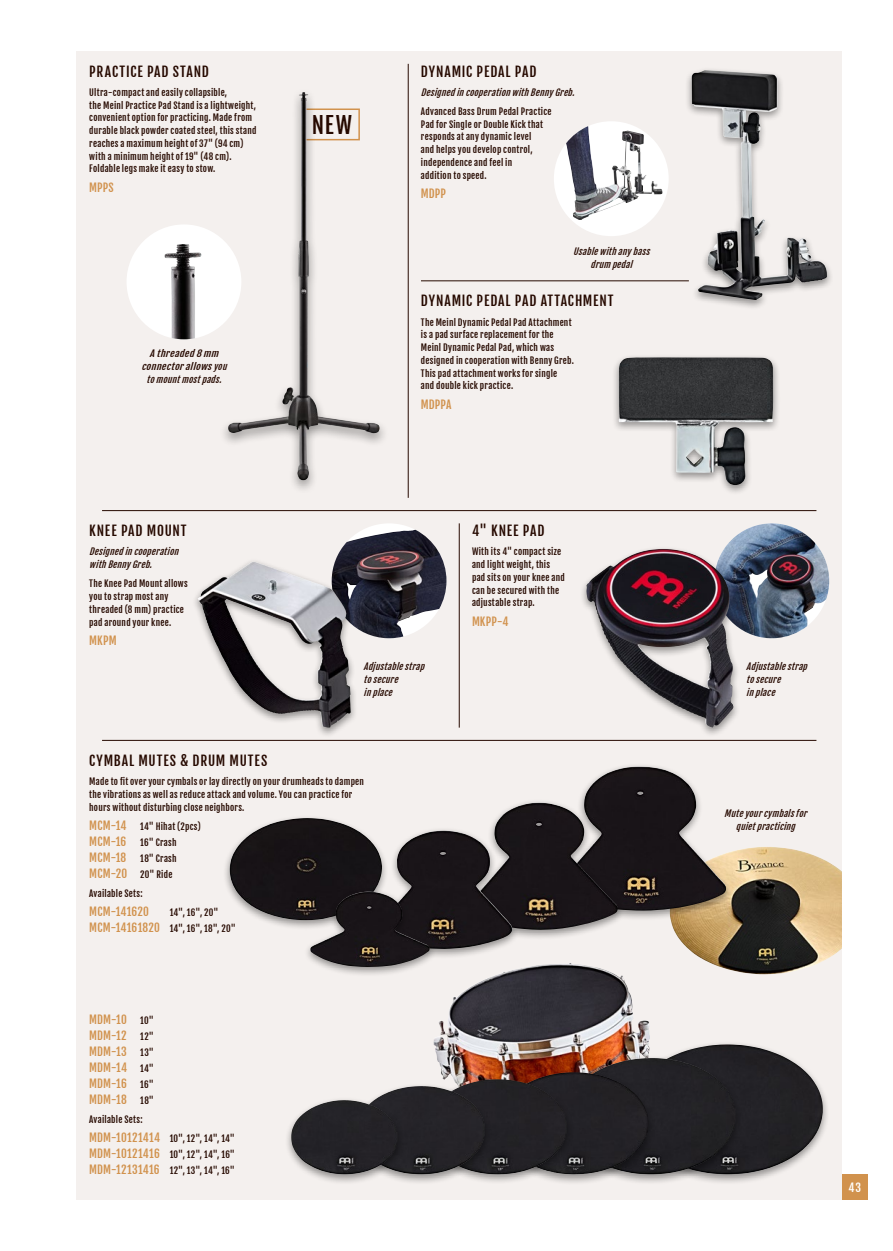
<style>
.page{position:relative;width:893px;height:1251px;background:#fff}
.page>*{position:absolute;margin:0;border:0;box-sizing:border-box;transform-origin:0 0}
.t1{font:22.5px "Fjalla One";color:#260900}
.t2{font:13.5px "Fjalla One";letter-spacing:.065em;color:#260900}
.t3{font:11.25px/15.9px "Fjalla One";letter-spacing:.015em;color:#d1924d;text-align:justify}
.t4{font:11.25px "Fjalla One";color:#fff}
.t5{font:9px/12.8px "Fjalla One";letter-spacing:.025em;color:#260900}
.t6{font:italic 9px/12.8px "Fjalla One";color:#260900}
.t7{font:italic 9px/12.8px "Fjalla One";color:#260900;text-align:center;scale:1.11 1}
.s1{font-size:11.25px;color:#d1924d}
.s2{font-size:9px;color:#260900}
</style>
<div class="page">
<div style="left:77px;top:51px;width:765px;height:1148px;background:#f4f0ee"></div>
<div style="left:842px;top:1174px;width:25px;height:25px;background:#d1924d"></div>
<hr style="left:102px;top:510px;width:714px;height:1px;background:#260900">
<hr style="left:102px;top:740px;width:714px;height:1px;background:#260900">
<hr style="left:421px;top:280px;width:268px;height:1px;background:#260900">
<hr style="left:408px;top:64px;width:1px;height:433px;background:#260900">
<hr style="left:459px;top:523px;width:1px;height:204px;background:#260900">
<svg style="left:554px;top:121px;width:115px;height:115px;background:#e4e4e6"></svg>
<img style="left:566px;top:143px;width:88px;height:77px">
<img style="left:336px;top:529px;width:110px;height:109px">
<img style="left:727px;top:523px;width:102px;height:115px">
<div style="left:127px;top:224px;width:114px;height:115px;background:#fff;border-radius:50%"></div>
<img style="left:165px;top:244px;width:37px;height:95px">
<div style="left:219px;top:87px;width:170px;height:406px;background:#000;opacity:.4"></div>
<img style="left:229px;top:92px;width:75px;height:332px">
<img style="left:434px;top:963px;width:136px;height:108px">
<img style="left:670px;top:847px;width:172px;height:127px">
<div style="left:223px;top:814px;width:166px;height:116px;background:#000;opacity:.4"></div>
<img style="left:230px;top:817px;width:152px;height:102px">
<div style="left:549px;top:762px;width:184px;height:158px;background:#000;opacity:.4"></div>
<img style="left:556px;top:766px;width:170px;height:144px">
<div style="left:458px;top:799px;width:167px;height:140px;background:#000;opacity:.4"></div>
<img style="left:465px;top:802px;width:153px;height:127px">
<div style="left:369px;top:826px;width:150px;height:132px;background:#000;opacity:.4"></div>
<img style="left:375px;top:830px;width:137px;height:118px">
<div style="left:304px;top:887px;width:132px;height:89px;background:#000;opacity:.4"></div>
<img style="left:310px;top:891px;width:119px;height:76px">
<div style="left:625px;top:1040px;width:205px;height:144px;background:#000;opacity:.4"></div>
<img style="left:631px;top:1044px;width:192px;height:130px">
<div style="left:559px;top:1054px;width:184px;height:130px;background:#000;opacity:.4"></div>
<img style="left:591px;top:1057px;width:61px;height:11px">
<div style="left:493px;top:1068px;width:162px;height:116px;background:#000;opacity:.4"></div>
<img style="left:500px;top:1072px;width:71px;height:3px">
<div style="left:422px;top:1075px;width:151px;height:109px;background:#000;opacity:.4"></div>
<img style="left:457px;top:1078px;width:40px;height:9px">
<div style="left:350px;top:1082px;width:142px;height:102px;background:#000;opacity:.4"></div>
<img style="left:380px;top:1085px;width:42px;height:10px">
<div style="left:284px;top:1096px;width:120px;height:88px;background:#000;opacity:.4"></div>
<img style="left:291px;top:1099px;width:78px;height:75px">
<div style="left:580px;top:545px;width:160px;height:192px;background:#000;opacity:.4"></div>
<img style="left:586px;top:549px;width:77px;height:126px">
<div style="left:191px;top:558px;width:167px;height:179px;background:#000;opacity:.4"></div>
<img style="left:198px;top:561px;width:55px;height:105px">
<div style="left:685px;top:67px;width:149px;height:243px;background:#000;opacity:.4"></div>
<img style="left:692px;top:70px;width:51px;height:216px">
<div style="left:612px;top:354px;width:168px;height:141px;background:#000;opacity:.4"></div>
<img style="left:619px;top:357px;width:154px;height:128px">
<h2 class="t2" style="left:89px;top:63px;width:121px">PRACTICE PAD STAND</h2>
<p class="t5" style="left:89px;top:86px;width:169px">Ultra-compact and easily collapsible,<br>the Meinl Practice Pad Stand is a lightweight, convenient option for practicing. Made from durable black powder coated steel, this stand reaches a maximum height of 37" (94 cm) with a minimum height of 19" (48 cm).<br>Foldable legs make it easy to stow.</p>
<p class="t3" style="left:89px;top:179px;width:26px">MPPS</p>
<p class="t7" style="left:141px;top:347px;width:81px">Athreaded8mm connectorallowsyou tomountmostpads.</p>
<h2 class="t2" style="left:89px;top:522px;width:99px">KNEE PAD MOUNT</h2>
<p class="t6" style="left:89px;top:545px;width:93px">Designedincooperation withBennyGreb.</p>
<p class="t5" style="left:89px;top:577px;width:100px">The Knee Pad Mount allows you to strap most any threaded (8 mm) practice pad around your knee.</p>
<p class="t3" style="left:89px;top:632px;width:29px">MKPM</p>
<h2 class="t2" style="left:89px;top:752px;width:180px">CYMBAL MUTES &amp; DRUM MUTES</h2>
<h1 class="t1" style="left:312px;top:111px;width:42px">NEW</h1>
<h2 class="t2" style="left:421px;top:63px;width:117px">DYNAMIC PEDAL PAD</h2>
<p class="t6" style="left:421px;top:86px;width:158px">DesignedincooperationwithBennyGreb.</p>
<p class="t5" style="left:421px;top:105px;width:132px">Advanced Bass Drum Pedal Practice<br>Pad for Single or Double Kick that responds at any dynamic level<br>and helps you develop control, independence and feel in<br>addition to speed.</p>
<p class="t3" style="left:421px;top:185px;width:26px">MDPP</p>
<p class="t6" style="left:573px;top:245px;width:81px;text-align:center">Usablewithanybass drum pedal</p>
<h2 class="t2" style="left:421px;top:293px;width:194px">DYNAMIC PEDAL PAD ATTACHMENT</h2>
<p class="t5" style="left:421px;top:315px;width:155px">The Meinl Dynamic Pedal Pad Attachment is a pad surface replacement for the Meinl Dynamic Pedal Pad, which was designed in cooperation with Benny Greb.<br>This pad attachment works for single<br>and double kick practice.</p>
<p class="t3" style="left:421px;top:396px;width:32px">MDPPA</p>
<p class="t6" style="left:364px;top:660px;width:65px">Adjustablestrap tosecure inplace</p>
<h2 class="t2" style="left:472px;top:522px;width:74px">4" KNEE PAD</h2>
<p class="t5" style="left:472px;top:545px;width:94px">With its 4" compact size and light weight, this pad sits on your knee and can be secured with the adjustable strap.</p>
<p class="t3" style="left:472px;top:613px;width:38px">MKPP-4</p>
<p class="t5" style="left:89px;top:775px;width:276px">Made to fit over your cymbals or lay directly on your drumheads to dampen the vibrations as well as reduce attack and volume. You can practice for hours without disturbing close neighbors.</p>
<p class="t5" style="left:89px;top:818px;width:113px;line-height:15.9px"><span class="s1">MCM-14</span> 14" Hihat (2pcs)<br><span class="s1">MCM-16</span> 16" Crash<br><span class="s1">MCM-18</span> 18" Crash<br><span class="s1">MCM-20</span> 20" Ride</p>
<p class="t5" style="left:89px;top:886px;width:55px">Available Sets:</p>
<p class="t3" style="left:89px;top:903px;width:61px">MCM-141620</p>
<p class="t5" style="left:89px;top:904px;width:148px;line-height:15.9px;text-indent:80px">14", 16", 20"<br><span class="s1">MCM-14161820</span> 14", 16", 18", 20"</p>
<p class="t3" style="left:89px;top:1011px;width:66px">MDM-10 <span class="s2">10" </span>MDM-12 <span class="s2">12" </span>MDM-13 <span class="s2">13" </span>MDM-14 <span class="s2">14" </span>MDM-16 <span class="s2">16" </span>MDM-18 <span class="s2">18"</span></p>
<p class="t5" style="left:89px;top:1109px;width:147px;line-height:19.2px">Available Sets:<br><span class="s1">MDM-10121414</span> 10", 12", 14", 14"</p>
<p class="t5" style="left:89px;top:1146px;width:147px;line-height:15.9px"><span class="s1">MDM-10121416</span> 10", 12", 14", 16"<br><span class="s1">MDM-12131416</span> 12", 13", 14", 16"</p>
<p class="t6" style="left:746px;top:660px;width:65px">Adjustablestrap tosecure inplace</p>
<p class="t6" style="left:724px;top:806px;width:87px;text-align:center">Muteyourcymbalsfor quietpracticing</p>
<p class="t4" style="left:848px;top:1180px;width:14px">43</p>
</div>
